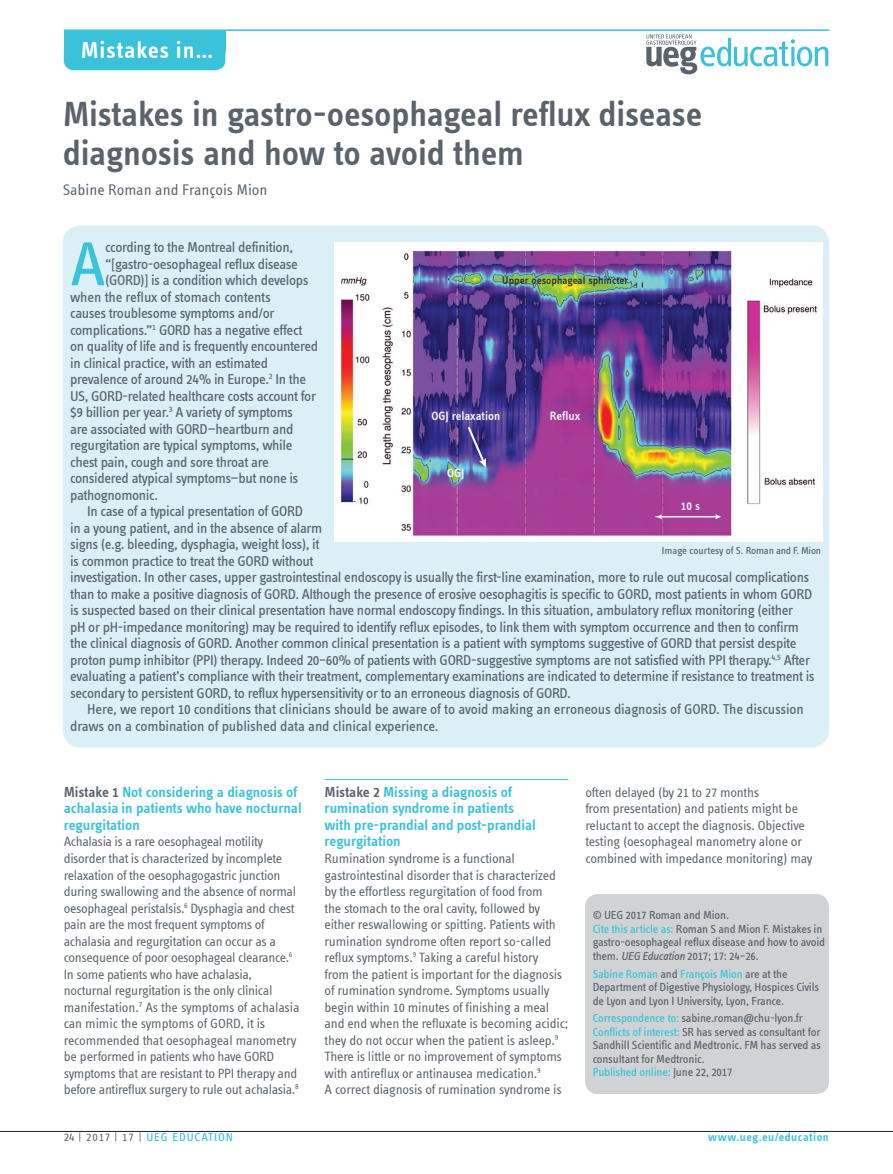
<style>
.page{position:relative;width:893px;height:1174px;background:#fff}
.page>*{position:absolute;margin:0;border:0;box-sizing:border-box;transform-origin:0 0}
.bodyfirstlead{font:63.9px "Info Text Offc Pro";color:#39c2d9}
.C_articletitlenew{font:600 36px/39px "Info Text Offc Pro";letter-spacing:-.01em;color:#5a636c}
.t1{font:600 24px "Info Text Offc Pro";letter-spacing:.03em;color:#fff}
.author{font:15.75px "Info Text Offc Pro";color:#5a636c}
.paragraphead{font:600 15px/16.5px "Info Text Offc Pro";letter-spacing:-.005em;color:#39c2d9}
.bodyleadindent{font:14.7px/16.5px "Info Text Offc Pro";letter-spacing:-.025em;color:#5a636c}
.bodyfirstlead-2{font:14.7px "Info Text Offc Pro";letter-spacing:-.025em;color:#5a636c}
.bodyfirst{font:13.8px/16.5px "Info Text Offc Pro";letter-spacing:-.025em;color:#5a636c}
.t2{font:500 12.45px "Info Text Offc Pro";color:#fff}
.acknowledgements{font:12px/13.5px "Info Text Offc Pro";letter-spacing:-.015em;color:#5a636c}
.acknowledgements-2{font:12px "Info Text Offc Pro";letter-spacing:-.015em;color:#39c2d9}
.acknowledgements-3{font:12px "Info Text Offc Pro";letter-spacing:.075em;color:#39c2d9}
.t3{font:600 12px "Info Text Offc Pro";letter-spacing:.04em;color:#39c2d9}
.t4{font:500 11.1px "Info Text Offc Pro";color:#2e2b2c}
.t5{font:10.5px "Info Text Offc Pro";letter-spacing:-.015em;color:#5a636c}
.s1{color:#5a636c}
.s2{color:#39c2d9}
.s3{font-style:italic}
</style>
<div class="page">
<hr style="left:0;top:1131px;width:893px;height:1px;background:#231f20">
<hr style="left:325px;top:779px;width:243px;height:1px;background:#39c2d9">
<div style="left:63px;top:225px;width:766px;height:522px;background:#daf0f6;border-radius:18px"></div>
<div style="left:585px;top:894px;width:244px;height:200px;background:#d1d2d4;border-radius:13px"></div>
<img style="left:334px;top:242px;width:489px;height:299px">
<svg style="left:466px;top:424px;width:20px;height:44px"></svg>
<hr style="left:660px;top:516px;width:57px;height:1px;background:#fff">
<svg style="left:654px;top:514px;width:8px;height:5px"></svg>
<svg style="left:715px;top:514px;width:6px;height:5px"></svg>
<hr style="left:64px;top:29px;width:765px;height:2px;background:#39c2d9">
<div style="left:64px;top:31px;width:161px;height:20px;background:#39c2d9"></div>
<div style="left:64px;top:51px;width:161px;height:19px;background:#39c2d9"></div>
<svg style="left:646px;top:34px;width:182px;height:40px"></svg>
<h3 class="t1" style="left:81px;top:35px;width:134px">Mistakes in…</h3>
<p class="C_articletitlenew" style="left:63px;top:94px;width:641px">Mistakes in gastro-oesophageal reflux disease diagnosis and how to avoid them</p>
<p class="author" style="left:63px;top:180px;width:206px">Sabine Roman and François Mion</p>
<p class="bodyfirstlead" style="left:70px;top:225px;width:37px">A</p>
<p class="bodyfirstlead-2" style="left:105px;top:238px;width:189px">ccording to the Montreal definition,</p>
<p class="bodyfirstlead-2" style="left:105px;top:255px;width:194px">“[gastro-oesophageal reflux disease</p>
<p class="bodyfirstlead-2" style="left:105px;top:271px;width:205px">(GORD)] is a condition which develops</p>
<p class="bodyfirstlead-2" style="left:70px;top:288px;width:202px">when the reflux of stomach contents</p>
<p class="bodyfirstlead-2" style="left:70px;top:304px;width:206px">causes troublesome symptoms and/or</p>
<p class="bodyfirstlead-2" style="left:70px;top:321px;width:234px">complications.”<sup>1</sup> GORD has a negative effect</p>
<p class="bodyfirstlead-2" style="left:70px;top:337px;width:249px">on quality of life and is frequently encountered</p>
<p class="bodyfirstlead-2" style="left:70px;top:354px;width:199px">in clinical practice, with an estimated</p>
<p class="bodyfirstlead-2" style="left:70px;top:370px;width:238px">prevalence of around 24% in Europe.<sup>2</sup> In the</p>
<p class="bodyfirstlead-2" style="left:70px;top:387px;width:247px">US, GORD-related healthcare costs account for</p>
<p class="bodyfirstlead-2" style="left:70px;top:403px;width:224px">$9 billion per year.<sup>3</sup> A variety of symptoms</p>
<p class="bodyfirstlead-2" style="left:70px;top:420px;width:225px">are associated with GORD—heartburn and</p>
<p class="bodyfirstlead-2" style="left:70px;top:436px;width:224px">regurgitation are typical symptoms, while</p>
<p class="bodyfirstlead-2" style="left:70px;top:453px;width:200px">chest pain, cough and sore throat are</p>
<p class="bodyfirstlead-2" style="left:70px;top:469px;width:230px">considered atypical symptoms—but none is</p>
<p class="bodyfirstlead-2" style="left:70px;top:486px;width:90px">pathognomonic.</p>
<p class="bodyleadindent" style="left:70px;top:503px;width:746px;text-indent:17px">In case of a typical presentation of GORD<br>in a young patient, and in the absence of alarm<br>signs (e.g. bleeding, dysphagia, weight loss), it<br>is common practice to treat the GORD without<br>investigation. In other cases, upper gastrointestinal endoscopy is usually the first-line examination, more to rule out mucosal complications than to make a positive diagnosis of GORD. Although the presence of erosive oesophagitis is specific to GORD, most patients in whom GORD is suspected based on their clinical presentation have normal endoscopy findings. In this situation, ambulatory reflux monitoring (either<br>pH or pH-impedance monitoring) may be required to identify reflux episodes, to link them with symptom occurrence and then to confirm the clinical diagnosis of GORD. Another common clinical presentation is a patient with symptoms suggestive of GORD that persist despite proton pump inhibitor (PPI) therapy. Indeed 20–60% of patients with GORD-suggestive symptoms are not satisfied with PPI therapy.<sup>4,5</sup> After evaluating a patient’s compliance with their treatment, complementary examinations are indicated to determine if resistance to treatment is secondary to persistent GORD, to reflux hypersensitivity or to an erroneous diagnosis of GORD.</p>
<p class="bodyleadindent" style="left:70px;top:701px;width:735px;text-indent:17px">Here, we report 10 conditions that clinicians should be aware of to avoid making an erroneous diagnosis of GORD. The discussion draws on a combination of published data and clinical experience.</p>
<p class="t4" style="left:502px;top:273px;width:128px">Upper oesophageal sphincter</p>
<p class="t2" style="left:431px;top:408px;width:70px">OGJ relaxation</p>
<p class="t2" style="left:550px;top:408px;width:32px">Reflux</p>
<p class="t2" style="left:447px;top:465px;width:19px">OGJ</p>
<p class="t2" style="left:681px;top:498px;width:21px">10 s</p>
<p class="t5" style="left:662px;top:544px;width:161px">Image courtesy of S. Roman and F. Mion</p>
<p class="paragraphead" style="left:64px;top:783px;width:239px"><span class="s1">Mistake 1</span> Not considering a diagnosis of achalasia in patients who have nocturnal regurgitation</p>
<p class="bodyfirst" style="left:64px;top:833px;width:237px">Achalasia is a rare oesophageal motility disorder that is characterized by incomplete relaxation of the oesophagogastric junction during swallowing and the absence of normal oesophageal peristalsis.<sup>6</sup> Dysphagia and chest pain are the most frequent symptoms of achalasia and regurgitation can occur as a consequence of poor oesophageal clearance.<sup>6<br></sup>In some patients who have achalasia, nocturnal regurgitation is the only clinical manifestation.<sup>7</sup> As the symptoms of achalasia can mimic the symptoms of GORD, it is recommended that oesophageal manometry be performed in patients who have GORD symptoms that are resistant to PPI therapy and before antireflux surgery to rule out achalasia.<sup>8</sup></p>
<p class="paragraphead" style="left:325px;top:783px;width:213px"><span class="s1">Mistake 2</span> Missing a diagnosis of rumination syndrome in patients with pre-prandial and post-prandial regurgitation</p>
<p class="bodyfirst" style="left:325px;top:849px;width:245px">Rumination syndrome is a functional gastrointestinal disorder that is characterized by the effortless regurgitation of food from<br>the stomach to the oral cavity, followed by either reswallowing or spitting. Patients with rumination syndrome often report so-called reflux symptoms.<sup>9</sup> Taking a careful history<br>from the patient is important for the diagnosis of rumination syndrome. Symptoms usually begin within 10 minutes of finishing a meal and end when the refluxate is becoming acidic; they do not occur when the patient is asleep.<sup>9<br></sup>There is little or no improvement of symptoms with antireflux or antinausea medication.<sup>9<br></sup>A correct diagnosis of rumination syndrome is</p>
<p class="bodyfirst" style="left:585px;top:783px;width:229px">often delayed (by 21 to 27 months<br>from presentation) and patients might be reluctant to accept the diagnosis. Objective testing (oesophageal manometry alone or combined with impedance monitoring) may</p>
<p class="acknowledgements" style="left:593px;top:908px;width:138px">© UEG 2017 Roman and Mion.</p>
<p class="acknowledgements" style="left:593px;top:921px;width:234px"><span class="s2">Cite this article as:</span> Roman S and Mion F. Mistakes in gastro-oesophageal reflux disease and how to avoid them. <span class="s3">UEG Education</span> 2017; 17: 24–26.</p>
<p class="acknowledgements" style="left:593px;top:966px;width:228px"><span class="s2">Sabine Roman</span> and <span class="s2">François Mion</span> are at the<br>Department of Digestive Physiology, Hospices Civils de Lyon and Lyon I University, Lyon, France.</p>
<p class="acknowledgements" style="left:593px;top:1011px;width:230px"><span class="s2">Correspondence to:</span> sabine.roman@chu-lyon.fr <span class="s2">Conflicts of interest:</span> SR has served as consultant for Sandhill Scientific and Medtronic. FM has served as consultant for Medtronic.</p>
<p class="acknowledgements-2" style="left:593px;top:1065px;width:141px">Published online: <span class="s1">June 22, 2017</span></p>
<p class="acknowledgements-3" style="left:64px;top:1130px;width:171px"><span class="s1">24 | 2017 | 17 |</span> UEG EDUCATION</p>
<p class="t3" style="left:708px;top:1130px;width:122px">www.ueg.eu/education</p>
</div>
